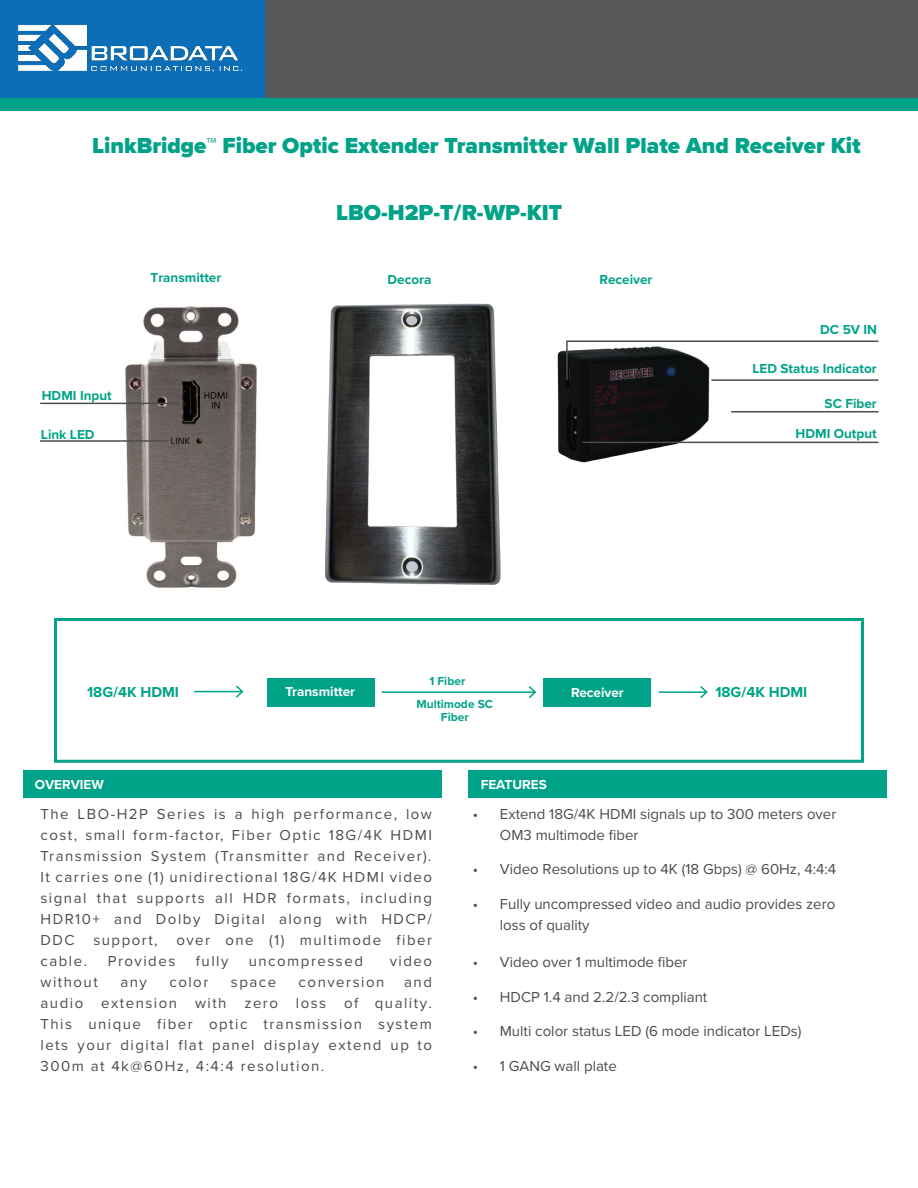
<style>
.page{position:relative;width:918px;height:1188px;background:#fff}
.page>*{position:absolute;margin:0;border:0;box-sizing:border-box;transform-origin:0 0}
.t1{font:900 22.5px "Proxima Nova";color:#00a388}
.Overview_Title{font:15px/21px "Proxima Nova";color:#4b4c4d}
.Overview_Title-2{font:15px "Proxima Nova";letter-spacing:.1em;color:#4b4c4d}
.t2{font:700 15px "Proxima Nova";color:#00a388}
.t3{font:700 13.5px "Proxima Nova";color:#00a388}
.t4{font:700 13.5px "Proxima Nova";color:#fff}
.t5{font:700 12px/13.5px "Proxima Nova";color:#00a388;text-align:center}
</style>
<div class="page">
<img style="left:324px;top:303px;width:177px;height:282px">
<img style="left:117px;top:306px;width:140px;height:282px">
<div style="left:164px;top:0;width:754px;height:98px;background:#57585a"></div>
<div style="left:0;top:0;width:265px;height:98px;background:#0b6eb6"></div>
<img style="left:18px;top:24px;width:225px;height:49px">
<div style="left:0;top:98px;width:918px;height:13px;background:#00a388"></div>
<img style="left:557px;top:340px;width:181px;height:123px">
<div style="left:267px;top:678px;width:107px;height:28px;background:#00a388"></div>
<div style="left:54px;top:618px;width:810px;height:145px;border:3px solid #00a388"></div>
<hr style="left:194px;top:691px;width:48px;height:1px;background:#00a388">
<svg style="left:234px;top:685px;width:10px;height:13px"></svg>
<hr style="left:382px;top:691px;width:153px;height:2px;background:#00a388">
<svg style="left:527px;top:686px;width:10px;height:13px"></svg>
<hr style="left:711px;top:379px;width:167px;height:2px;background:#4c4d4f">
<hr style="left:731px;top:411px;width:147px;height:2px;background:#4c4d4f">
<div style="left:544px;top:678px;width:107px;height:28px;background:#00a388"></div>
<hr style="left:659px;top:691px;width:48px;height:2px;background:#00a388">
<svg style="left:699px;top:686px;width:9px;height:13px"></svg>
<div style="left:23px;top:771px;width:418px;height:27px;background:#00a388"></div>
<div style="left:468px;top:771px;width:419px;height:27px;background:#00a388"></div>
<hr style="left:40px;top:403px;width:140px;height:1px;background:#4c4d4f">
<hr style="left:40px;top:440px;width:128px;height:2px;background:#4c4d4f">
<hr style="left:582px;top:442px;width:296px;height:1px;background:#4c4d4f">
<hr style="left:567px;top:341px;width:311px;height:1px;background:#4c4d4f">
<hr style="left:566px;top:341px;width:2px;height:39px;background:#4c4d4f">
<p class="t1" style="left:92px;top:128px;width:770px">LinkBridge™ Fiber Optic Extender Transmitter Wall Plate And Receiver Kit</p>
<h1 class="t1" style="left:336px;top:195px;width:228px">LBO-H2P-T/R-WP-KIT</h1>
<p class="t3" style="left:151px;top:269px;width:72px">Transmitter</p>
<p class="t3" style="left:388px;top:271px;width:45px">Decora</p>
<p class="t3" style="left:599px;top:271px;width:55px">Receiver</p>
<p class="t3" style="left:820px;top:322px;width:58px">DC 5V IN</p>
<p class="t3" style="left:753px;top:358px;width:126px">LED Status Indicator</p>
<p class="t3" style="left:825px;top:393px;width:54px">SC Fiber</p>
<p class="t3" style="left:42px;top:385px;width:72px">HDMI Input</p>
<p class="t3" style="left:41px;top:424px;width:55px">Link LED</p>
<p class="t3" style="left:796px;top:423px;width:83px">HDMI Output</p>
<p class="t2" style="left:87px;top:681px;width:93px">18G/4K HDMI</p>
<p class="t5" style="left:429px;top:674px;width:37px">1 Fiber</p>
<p class="t5" style="left:417px;top:697px;width:78px">Multimode SC<br>Fiber</p>
<p class="t4" style="left:285px;top:682px;width:71px">Transmitter</p>
<p class="t4" style="left:571px;top:682px;width:54px">Receiver</p>
<p class="t4" style="left:35px;top:774px;width:70px">OVERVIEW</p>
<p class="t4" style="left:481px;top:774px;width:68px">FEATURES</p>
<p class="t2" style="left:715px;top:681px;width:93px">18G/4K HDMI</p>
<p class="Overview_Title" style="left:40px;top:803px;width:393px;text-align:justify">The LBO-H2P Series is a high performance, low cost, small form-factor, Fiber Optic 18G/4K HDMI Transmission System (Transmitter and Receiver).<br>It carries one (1) unidirectional 18G/4K HDMI video signal that supports all HDR formats, including HDR10+ and Dolby Digital along with HDCP/ DDC</p>
<p class="Overview_Title-2" style="left:93px;top:929px;width:340px">support, over one (1) multimode fiber</p>
<p class="Overview_Title" style="left:40px;top:950px;width:48px">cable.</p>
<p class="Overview_Title-2" style="left:108px;top:950px;width:69px">Provides</p>
<p class="Overview_Title" style="left:196px;top:950px;width:34px">fully</p>
<p class="Overview_Title-2" style="left:249px;top:950px;width:116px">uncompressed</p>
<p class="Overview_Title" style="left:390px;top:950px;width:44px">video</p>
<p class="Overview_Title-2" style="left:40px;top:971px;width:59px">without</p>
<p class="Overview_Title" style="left:120px;top:971px;width:28px">any</p>
<p class="Overview_Title" style="left:169px;top:971px;width:40px">color</p>
<p class="Overview_Title" style="left:231px;top:971px;width:47px">space</p>
<p class="Overview_Title-2" style="left:299px;top:971px;width:87px">conversion</p>
<p class="Overview_Title" style="left:40px;top:971px;width:393px;text-align:justify;text-indent:364px">and audio extension with zero loss of quality.<br>This unique fiber optic transmission system lets your digital flat panel display extend up to 300m at 4k@60Hz, 4:4:4 resolution.</p>
<p class="Overview_Title" style="left:500px;top:803px;width:338px;text-indent:-27px">• Extend 18G/4K HDMI signals up to 300 meters over<br>OM3 multimode fiber</p>
<p class="Overview_Title" style="left:473px;top:858px;width:365px">• Video Resolutions up to 4K (18 Gbps) @ 60Hz, 4:4:4</p>
<p class="Overview_Title" style="left:500px;top:892px;width:337px;text-indent:-27px">• Fully uncompressed video and audio provides zero loss of quality</p>
<p class="Overview_Title" style="left:473px;top:951px;width:216px">• Video over 1 multimode fiber</p>
<p class="Overview_Title" style="left:473px;top:985px;width:236px">• HDCP 1.4 and 2.2/2.3 compliant</p>
<p class="Overview_Title" style="left:473px;top:1020px;width:330px">• Multi color status LED (6 mode indicator LEDs)</p>
<p class="Overview_Title" style="left:473px;top:1054px;width:145px">• 1 GANG wall plate</p>
</div>
